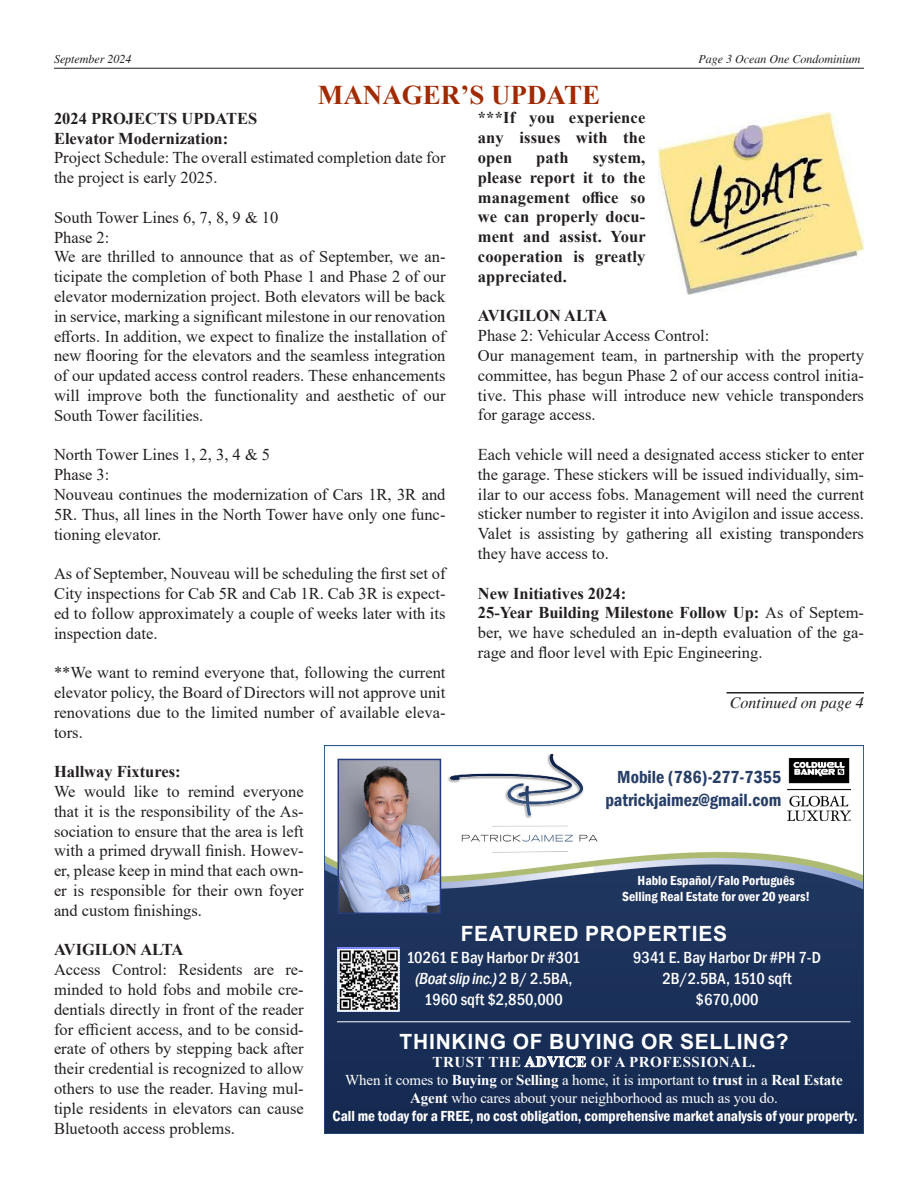
<style>
.page{position:relative;width:918px;height:1188px;background:#fff}
.page>*{position:absolute;margin:0;border:0;box-sizing:border-box;transform-origin:0 0}
.t1{font:700 27px "Times New Roman";color:#a02a02}
.t2{font:700 21px "Arial";letter-spacing:.035em;color:#fff}
.t3{font:600 condensed 18px/22.5px "Franklin Gothic";color:#273e67;text-align:right}
.heading_3{font:16.5px/19.8px "Times New Roman";color:#231f20;text-align:justify}
.heading_3-2{font:700 16.5px/19.8px "Times New Roman";color:#231f20;text-align:justify}
.t4{font:500 condensed 16.5px/21px "Franklin Gothic";color:#fff;text-align:center}
.heading_2{font:700 16.5px "Times New Roman";color:#231f20}
.t5{font:italic 16.05px "Times";color:#231f20}
.t6{font:15px/18px "Times New Roman";letter-spacing:-.01em;color:#fff;text-align:center}
.t7{font:600 condensed 15px "Franklin Gothic";color:#fff}
.t8{font:600 condensed 13.5px/16.2px "Franklin Gothic";color:#fff;text-align:center}
.t9{font:italic 12px "Times";color:#231f20}
.s1{font-weight:700}
.s2{font-style:italic}
</style>
<div class="page">
<hr style="left:727px;top:692px;width:137px;height:2px;background:#231f20">
<hr style="left:54px;top:68px;width:810px;height:1px;background:#231f20">
<img style="left:659px;top:112px;width:205px;height:182px">
<img style="left:326px;top:758px;width:536px;height:374px">
<img style="left:447px;top:754px;width:152px;height:102px">
<img style="left:341px;top:762px;width:97px;height:149px">
<div style="left:338px;top:759px;width:103px;height:155px;border:2px solid #263d81"></div>
<img style="left:788px;top:759px;width:62px;height:62px">
<hr style="left:337px;top:1021px;width:513px;height:1px;background:#fff">
<img style="left:338px;top:947px;width:62px;height:65px">
<p class="t9" style="left:54px;top:52px;width:79px">September 2024</p>
<p class="t9" style="left:699px;top:52px;width:163px">Page 3 Ocean One Condominium</p>
<p class="t1" style="left:318px;top:75px;width:284px">MANAGER’S UPDATE</p>
<p class="heading_3-2" style="left:478px;top:108px;width:169px">***If you experience any issues with the open</p>
<p class="heading_2" style="left:54px;top:106px;width:205px">2024 PROJECTS UPDATES</p>
<p class="heading_3-2" style="left:54px;top:128px;width:176px">Elevator Modernization:</p>
<p class="heading_3" style="left:54px;top:147px;width:393px">Project Schedule: The overall estimated completion date for the project is early 2025.</p>
<p class="heading_3" style="left:54px;top:207px;width:226px">South Tower Lines 6, 7, 8, 9 &amp; 10</p>
<p class="heading_3" style="left:54px;top:227px;width:57px">Phase 2:</p>
<p class="heading_3" style="left:54px;top:246px;width:393px">We are thrilled to announce that as of September, we an&shy;ticipate the completion of both Phase 1 and Phase 2 of our elevator modernization project. Both elevators will be back in service, marking a significant milestone in our renovation efforts. In addition, we expect to finalize the installation of new flooring for the elevators and the seamless integration of our updated access control readers. These enhancements will improve both the functionality and aesthetic of our South Tower facilities.</p>
<p class="heading_3" style="left:54px;top:444px;width:218px">North Tower Lines 1, 2, 3, 4 &amp; 5</p>
<p class="heading_3" style="left:54px;top:464px;width:57px">Phase 3:</p>
<p class="heading_3" style="left:54px;top:484px;width:393px">Nouveau continues the modernization of Cars 1R, 3R and 5R. Thus, all lines in the North Tower have only one func&shy;tioning elevator.</p>
<p class="heading_3" style="left:54px;top:563px;width:393px">As of September, Nouveau will be scheduling the first set of City inspections for Cab 5R and Cab 1R. Cab 3R is expect&shy;ed to follow approximately a couple of weeks later with its inspection date.</p>
<p class="heading_3" style="left:54px;top:662px;width:393px">**We want to remind everyone that, following the current elevator policy, the Board of Directors will not approve unit renovations due to the limited number of available eleva&shy;tors.</p>
<p class="heading_3-2" style="left:54px;top:761px;width:128px">Hallway Fixtures:</p>
<p class="heading_3" style="left:54px;top:781px;width:251px">We would like to remind everyone that it is the responsibility of the As&shy;sociation to ensure that the area is left with a primed drywall finish. Howev&shy;er, please keep in mind that each own&shy;er is responsible for their own foyer and custom finishings.</p>
<p class="heading_3-2" style="left:54px;top:939px;width:131px">AVIGILON ALTA</p>
<p class="heading_3" style="left:54px;top:959px;width:251px">Access Control: Residents are re&shy;minded to hold fobs and mobile cre&shy;dentials directly in front of the reader for efficient access, and to be consid&shy;erate of others by stepping back after their credential is recognized to allow others to use the reader. Having mul&shy;tiple residents in elevators can cause Bluetooth access problems.</p>
<p class="heading_3-2" style="left:536px;top:147px;width:34px">path</p>
<p class="heading_3-2" style="left:478px;top:147px;width:169px;text-indent:115px">system, please report it to the management office so we can properly docu&shy;ment and assist. Your cooperation is greatly appreciated.</p>
<p class="heading_3-2" style="left:478px;top:306px;width:131px">AVIGILON ALTA</p>
<p class="heading_3" style="left:478px;top:325px;width:233px">Phase 2: Vehicular Access Control:</p>
<p class="heading_3" style="left:478px;top:345px;width:388px">Our management team, in partnership with the property committee, has begun Phase 2 of our access control initia&shy;tive. This phase will introduce new vehicle transponders for garage access.</p>
<p class="heading_3" style="left:478px;top:444px;width:388px">Each vehicle will need a designated access sticker to enter the garage. These stickers will be issued individually, sim&shy;ilar to our access fobs. Management will need the current sticker number to register it into Avigilon and issue access.<br>Valet is assisting by gathering all existing transponders they have access to.</p>
<p class="heading_3-2" style="left:478px;top:583px;width:150px">New Initiatives 2024:</p>
<p class="heading_3" style="left:478px;top:603px;width:388px"><span class="s1">25-Year Building Milestone Follow Up:</span> As of Septem&shy;ber, we have scheduled an in-depth evaluation of the ga&shy;rage and floor level with Epic Engineering.</p>
<p class="t5" style="left:730px;top:693px;width:136px">Continued on page 4</p>
<p class="t3" style="left:605px;top:765px;width:177px">Mobile (786)-277-7355 patrickjaimez@gmail.com</p>
<p class="t8" style="left:622px;top:872px;width:190px">Hablo Español/Falo Português<br>Selling Real Estate for over 20 years!</p>
<p class="t2" style="left:461px;top:918px;width:268px">FEATURED PROPERTIES</p>
<p class="t4" style="left:406px;top:947px;width:176px">10261 E Bay Harbor Dr #301 <span class="s2">(Boatslipinc.)</span>2 B / 2 . 5 B A ,<br>1960 sqft $2,850,000</p>
<p class="t4" style="left:633px;top:947px;width:189px">9341 E. Bay Harbor Dr #PH 7-D<br>2B/2.5BA, 1510 sqft $670,000</p>
<p class="t2" style="left:400px;top:1026px;width:391px">THINKING OF BUYING OR SELLING?</p>
<p class="t6" style="left:345px;top:1052px;width:499px"><span class="s1">TRUST THE ADVICE OF A PROFESSIONAL.<br></span>When it comes to <span class="s1">Buying</span> or <span class="s1">Selling</span> a home, it is important to <span class="s1">trust</span> in a <span class="s1">Real Estate<br>Agent</span> who cares about your neighborhood as much as you do.</p>
<p class="t7" style="left:333px;top:1106px;width:527px">Call me today for a FREE, no cost obligation, comprehensive market analysis of your property.</p>
</div>
